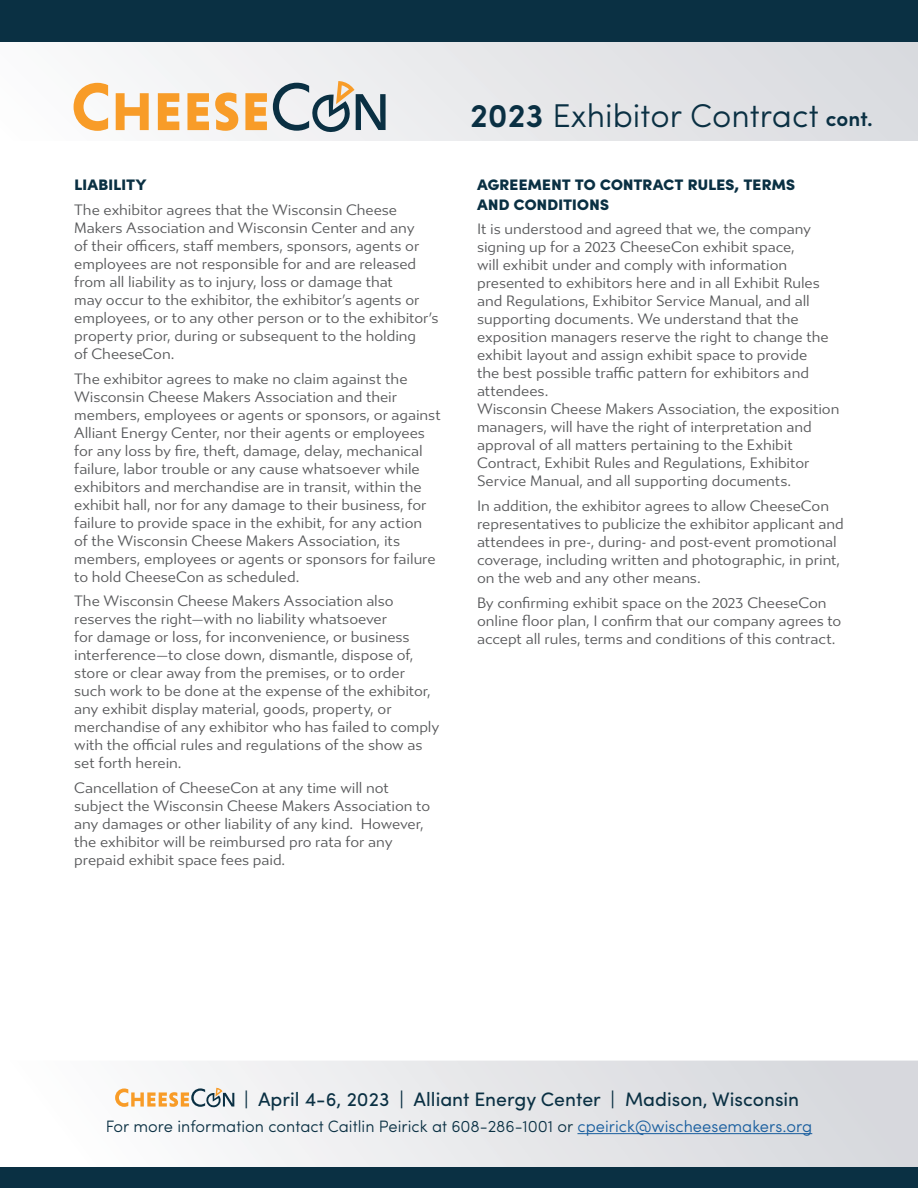
<style>
.page{position:relative;width:918px;height:1188px;background:#fff}
.page>*{position:absolute;margin:0;border:0;box-sizing:border-box;transform-origin:0 0}
.t1{font:300 33px "Sofia Pro";color:#0a3043}
.t2{font:600 21px "Sofia Pro";color:#0a3043}
.t3{font:19.5px "Sofia Pro";color:#0a3043}
.Heading{font:900 18px/19.5px "Sofia Pro";letter-spacing:-.02em;color:#0a3043}
.t4{font:300 16.5px "Sofia Pro";color:#0a3043}
.Body{font:15px/18px "Gibbs";letter-spacing:-.005em;color:#57585a}
.s1{font-weight:600}
.s2{color:#175d9e}
</style>
<div class="page">
<div style="left:0;top:0;width:918px;height:140px;background:linear-gradient(to right,#fbfbfb,#d9dade)"></div>
<svg style="left:74px;top:83px;width:193px;height:48px"></svg>
<svg style="left:273px;top:81px;width:113px;height:53px"></svg>
<div style="left:0;top:0;width:918px;height:41px;background:#0a3043"></div>
<svg style="left:0;top:1061px;width:918px;height:107px"></svg>
<hr style="left:577px;top:1133px;width:235px;height:1px;background:#175d9e">
<svg style="left:115px;top:1088px;width:119px;height:20px"></svg>
<div style="left:0;top:1168px;width:918px;height:20px;background:#0a3043"></div>
<p class="Heading" style="left:74px;top:172px;width:74px">LIABILITY</p>
<p class="Body" style="left:74px;top:201px;width:366px">The exhibitor agrees that the Wisconsin Cheese Makers Association and Wisconsin Center and any<br>of their officers, staff members, sponsors, agents or employees are not responsible for and are released from all liability as to injury, loss or damage that<br>may occur to the exhibitor, the exhibitor’s agents or employees, or to any other person or to the exhibitor’s property prior, during or subsequent to the holding<br>of CheeseCon.</p>
<p class="Body" style="left:74px;top:370px;width:368px">The exhibitor agrees to make no claim against the Wisconsin Cheese Makers Association and their members, employees or agents or sponsors, or against Alliant Energy Center, nor their agents or employees for any loss by fire, theft, damage, delay, mechanical failure, labor trouble or any cause whatsoever while exhibitors and merchandise are in transit, within the exhibit hall, nor for any damage to their business, for failure to provide space in the exhibit, for any action<br>of the Wisconsin Cheese Makers Association, its members, employees or agents or sponsors for failure to hold CheeseCon as scheduled.</p>
<p class="Body" style="left:74px;top:592px;width:367px">The Wisconsin Cheese Makers Association also reserves the right—with no liability whatsoever<br>for damage or loss, for inconvenience, or business interference—to close down, dismantle, dispose of, store or clear away from the premises, or to order such work to be done at the expense of the exhibitor, any exhibit display material, goods, property, or merchandise of any exhibitor who has failed to comply with the official rules and regulations of the show as set forth herein.</p>
<p class="Body" style="left:74px;top:779px;width:357px">Cancellation of CheeseCon at any time will not subject the Wisconsin Cheese Makers Association to any damages or other liability of any kind. However, the exhibitor will be reimbursed pro rata for any prepaid exhibit space fees paid.</p>
<p class="t1" style="left:470px;top:92px;width:350px"><span class="s1">2023</span> Exhibitor Contract</p>
<p class="t2" style="left:826px;top:103px;width:49px">cont.</p>
<p class="Heading" style="left:477px;top:172px;width:320px">AGREEMENT TO CONTRACT RULES, TERMS<br>AND CONDITIONS</p>
<p class="Body" style="left:477px;top:220px;width:364px">It is understood and agreed that we, the company signing up for a 2023 CheeseCon exhibit space,<br>will exhibit under and comply with information presented to exhibitors here and in all Exhibit Rules and Regulations, Exhibitor Service Manual, and all supporting documents. We understand that the exposition managers reserve the right to change the exhibit layout and assign exhibit space to provide<br>the best possible traffic pattern for exhibitors and attendees.<br>Wisconsin Cheese Makers Association, the exposition managers, will have the right of interpretation and approval of all matters pertaining to the Exhibit Contract, Exhibit Rules and Regulations, Exhibitor Service Manual, and all supporting documents.</p>
<p class="Body" style="left:477px;top:497px;width:368px">In addition, the exhibitor agrees to allow CheeseCon representatives to publicize the exhibitor applicant and attendees in pre-, during- and post-event promotional coverage, including written and photographic, in print, on the web and any other means.</p>
<p class="Body" style="left:477px;top:594px;width:366px">By confirming exhibit space on the 2023 CheeseCon online floor plan, I confirm that our company agrees to accept all rules, terms and conditions of this contract.</p>
<p class="t3" style="left:244px;top:1085px;width:557px">| April 4-6, 2023 | Alliant Energy Center | Madison, Wisconsin</p>
<p class="t4" style="left:106px;top:1114px;width:708px">For more information contact Caitlin Peirick at 608-286-1001 or <span class="s2">cpeirick@wischeesemakers.org</span></p>
</div>
